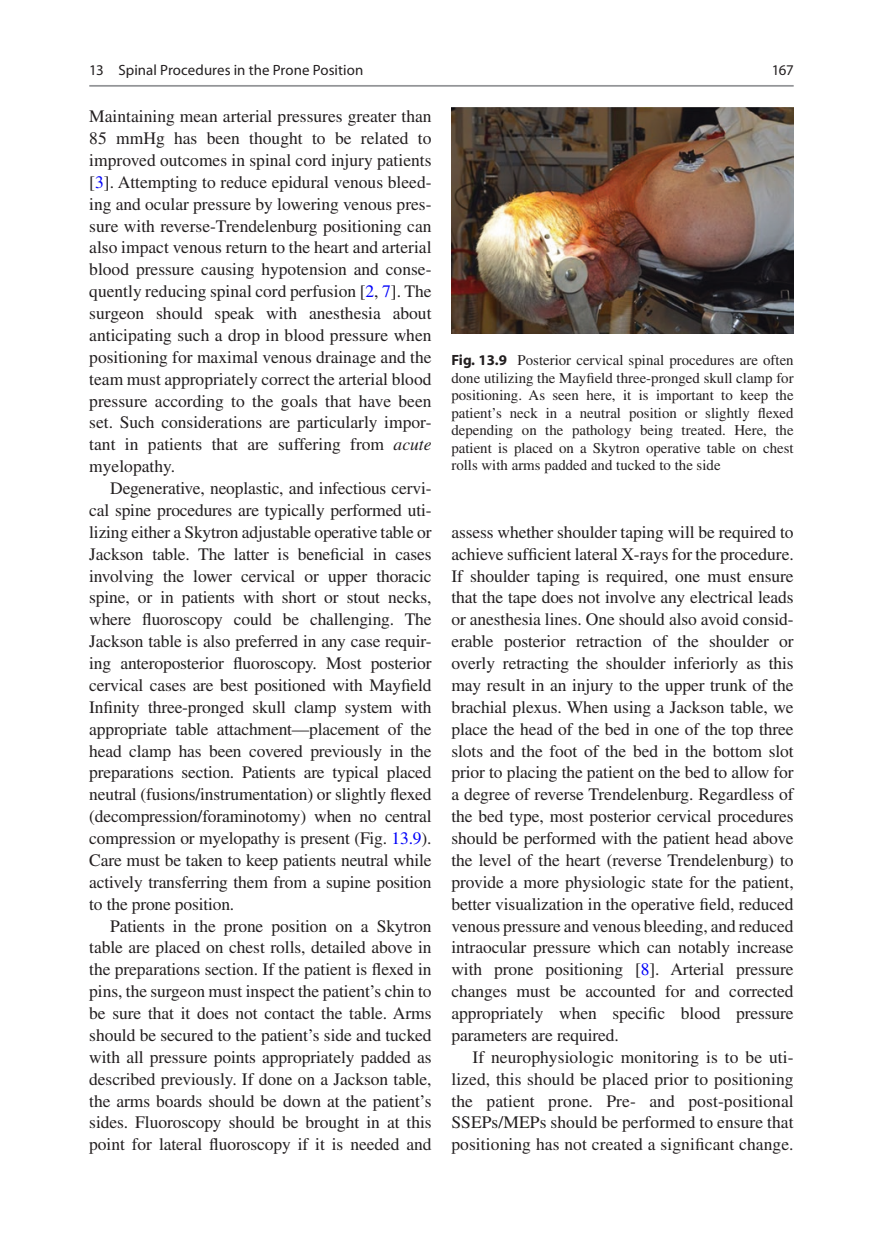
<style>
.page{position:relative;width:883px;height:1260px;background:#fff}
.page>*{position:absolute;margin:0;border:0;box-sizing:border-box;transform-origin:0 0}
.t1{font:17.5px/21.9px "Qlwnxt Times";letter-spacing:-.005em;color:#231f20;text-align:justify}
.t2{font:14.88px/17.5px "Qlwnxt Times";color:#231f20;text-align:justify}
.t3{font:14.88px "Vrcggs Myriad";letter-spacing:.005em;color:#231f20}
.t4{font:14.88px "Hqxckq Myriad";color:#231f20}
.s1{color:#0000fa}
.s2{font-family:"Wljnvd Times";font-style:italic}
.s3{font-family:"Fdjpqh Myriad";font-weight:700}
</style>
<div class="page">
<img style="left:451px;top:107px;width:343px;height:227px">
<hr style="left:89px;top:85px;width:705px;height:2px;background:#939598">
<p class="t3" style="left:89px;top:63px;width:275px">13 Spinal Procedures in the Prone Position</p>
<p class="t1" style="left:89px;top:105px;width:344px">Maintaining mean arterial pressures greater than 85 mmHg has been thought to be related to improved outcomes in spinal cord injury patients [<span class="s1">3</span>]. Attempting to reduce epidural venous bleed&shy;ing and ocular pressure by lowering venous pres&shy;sure with reverse-Trendelenburg positioning can also impact venous return to the heart and arterial blood pressure causing hypotension and conse&shy;quently reducing spinal cord perfusion [<span class="s1">2</span>, <span class="s1">7</span>]. The surgeon should speak with anesthesia about anticipating such a drop in blood pressure when positioning for maximal venous drainage and the team must appropriately correct the arterial blood pressure according to the goals that have been set. Such considerations are particularly impor&shy;tant in patients that are suffering from <span class="s2">acute </span>myelopathy.</p>
<p class="t1" style="left:89px;top:477px;width:344px;text-indent:21px">Degenerative, neoplastic, and infectious cervi&shy;cal spine procedures are typically performed uti&shy;lizing either a Skytron adjustable operative table or Jackson table. The latter is beneficial in cases involving the lower cervical or upper thoracic spine, or in patients with short or stout necks, where fluoroscopy could be challenging. The Jackson table is also preferred in any case requir&shy;ing anteroposterior fluoroscopy. Most posterior cervical cases are best positioned with Mayfield Infinity three-pronged skull clamp system with appropriate table attachment—placement of the head clamp has been covered previously in the preparations section. Patients are typical placed neutral (fusions/instrumentation) or slightly flexed (decompression/foraminotomy) when no central compression or myelopathy is present (Fig. <span class="s1">13.9</span>).<br>Care must be taken to keep patients neutral while actively transferring them from a supine position to the prone position.</p>
<p class="t1" style="left:89px;top:915px;width:344px;text-indent:21px">Patients in the prone position on a Skytron table are placed on chest rolls, detailed above in the preparations section. If the patient is flexed in pins, the surgeon must inspect the patient’s chin to be sure that it does not contact the table. Arms should be secured to the patient’s side and tucked with all pressure points appropriately padded as described previously. If done on a Jackson table, the arms boards should be down at the patient’s sides. Fluoroscopy should be brought in at this point for lateral fluoroscopy if it is needed and</p>
<p class="t4" style="left:772px;top:63px;width:23px">167</p>
<p class="t2" style="left:451px;top:351px;width:344px"><span class="s3">Fig. 13.9</span> Posterior cervical spinal procedures are often done utilizing the Mayfield three-pronged skull clamp for positioning. As seen here, it is important to keep the patient’s neck in a neutral position or slightly flexed depending on the pathology being treated. Here, the patient is placed on a Skytron operative table on chest rolls with arms padded and tucked to the side</p>
<p class="t1" style="left:451px;top:521px;width:344px">assess whether shoulder taping will be required to achieve sufficient lateral X-rays for the procedure.<br>If shoulder taping is required, one must ensure that the tape does not involve any electrical leads or anesthesia lines. One should also avoid consid&shy;erable posterior retraction of the shoulder or overly retracting the shoulder inferiorly as this may result in an injury to the upper trunk of the brachial plexus. When using a Jackson table, we place the head of the bed in one of the top three slots and the foot of the bed in the bottom slot prior to placing the patient on the bed to allow for a degree of reverse Trendelenburg. Regardless of the bed type, most posterior cervical procedures should be performed with the patient head above the level of the heart (reverse Trendelenburg) to provide a more physiologic state for the patient, better visualization in the operative field, reduced venous pressure and venous bleeding, and reduced intraocular pressure which can notably increase with prone positioning [<span class="s1">8</span>]. Arterial pressure changes must be accounted for and corrected appropriately when specific blood pressure parameters are required.</p>
<p class="t1" style="left:451px;top:1046px;width:344px;text-indent:21px">If neurophysiologic monitoring is to be uti&shy;lized, this should be placed prior to positioning the patient prone. Pre- and post-positional SSEPs/MEPs should be performed to ensure that positioning has not created a significant change.</p>
</div>
